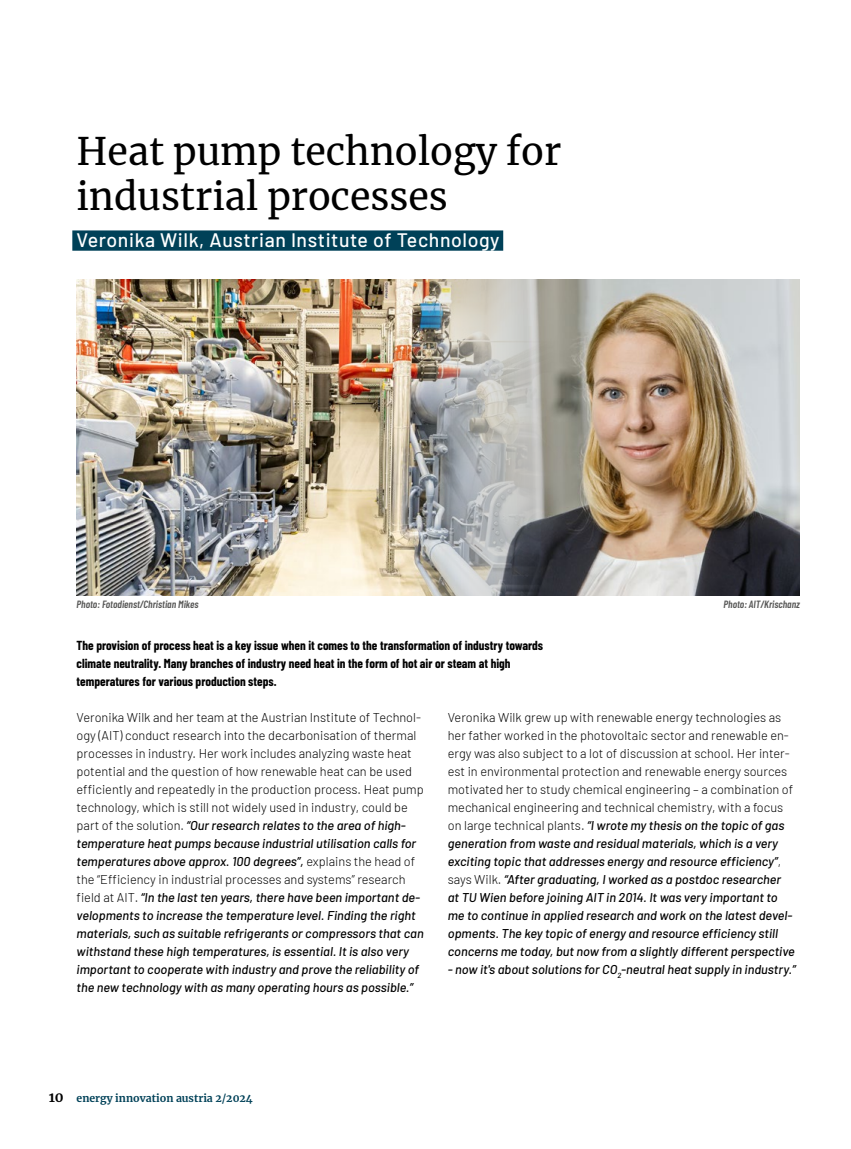
<style>
.page{position:relative;width:851px;height:1149px;background:#fff}
.page>*{position:absolute;margin:0;border:0;box-sizing:border-box;transform-origin:0 0}
.H1_Headline_schwarz{font:37.5px/45px "Merriweather";color:#000}
.Head_Balken_blau_klein{font:500 19.5px "Barlow";letter-spacing:.03em;color:#fff}
.Fliesstext_schwarz{font:italic 500 12.75px/18px "Barlow";color:#000}
.Randspalte_linksbündig{font:700 12.75px/18px "Barlow Condensed";color:#000}
.Bildtext_links{font:italic 600 10.5px "Barlow Condensed";color:#575756}
.t1{font:700 10.5px "Merriweather";color:#004158}
.s1{font-weight:300;font-style:normal}
.s2{font-size:13.5px;color:#000}
</style>
<div class="page">
<div style="left:72px;top:230px;width:431px;height:21px;background:#004158"></div>
<img style="left:77px;top:279px;width:334px;height:316px">
<img style="left:411px;top:279px;width:388px;height:316px">
<p class="H1_Headline_schwarz" style="left:77px;top:127px;width:486px">Heat pump technology for industrial processes</p>
<p class="Head_Balken_blau_klein" style="left:77px;top:226px;width:424px">Veronika Wilk, Austrian Institute of Technology</p>
<p class="Bildtext_links" style="left:77px;top:597px;width:123px">Photo: Fotodienst/Christian Mikes</p>
<p class="Bildtext_links" style="left:723px;top:597px;width:78px">Photo: AIT/Krischanz</p>
<p class="Randspalte_linksbündig" style="left:77px;top:635px;width:468px">The provision of process heat is a key issue when it comes to the transformation of industry towards climate neutrality. Many branches of industry need heat in the form of hot air or steam at high temperatures for various production steps.</p>
<p class="Fliesstext_schwarz" style="left:77px;top:707px;width:348px"><span class="s1">Veronika Wilk and her team at the Austrian Institute of Technol&shy;ogy (AIT) conduct research into the decarbonisation of thermal processes in industry. Her work includes analyzing waste heat potential and the question of how renewable heat can be used efficiently and repeatedly in the production process. Heat pump technology, which is still not widely used in industry, could be part of the solution.</span> “Our research relates to the area of high&shy;temperature heat pumps because industrial utilisation calls for temperatures above approx. 100 degrees”, <span class="s1">explains the head of the “Efficiency in industrial processes and systems” research field at AIT.</span> “In the last ten years, there have been important de&shy;velopments to increase the temperature level. Finding the right materials, such as suitable refrigerants or compressors that can withstand these high temperatures, is essential. It is also very important to cooperate with industry and prove the reliability of the new technology with as many operating hours as possible.”</p>
<p class="Fliesstext_schwarz" style="left:448px;top:707px;width:348px"><span class="s1">Veronika Wilk grew up with renewable energy technologies as her father worked in the photovoltaic sector and renewable en&shy;ergy was also subject to a lot of discussion at school. Her inter&shy;est in environmental protection and renewable energy sources motivated her to study chemical engineering – a combination of mechanical engineering and technical chemistry, with a focus on large technical plants.</span> “I wrote my thesis on the topic of gas generation from waste and residual materials, which is a very exciting topic that addresses energy and resource efficiency”<span class="s1">, says Wilk.</span> “After graduating, I worked as a postdoc researcher at TU Wien before joining AIT in 2014. It was very important to me to continue in applied research and work on the latest devel&shy;opments. The key topic of energy and resource efficiency still concerns me today, but now from a slightly different perspective</p>
<p class="Fliesstext_schwarz" style="left:448px;top:959px;width:349px">- now it's about solutions for CO<sub>2</sub>-neutral heat supply in industry.”</p>
<p class="t1" style="left:49px;top:1090px;width:205px"><span class="s2">10</span> energy innovation austria 2/2024</p>
</div>
